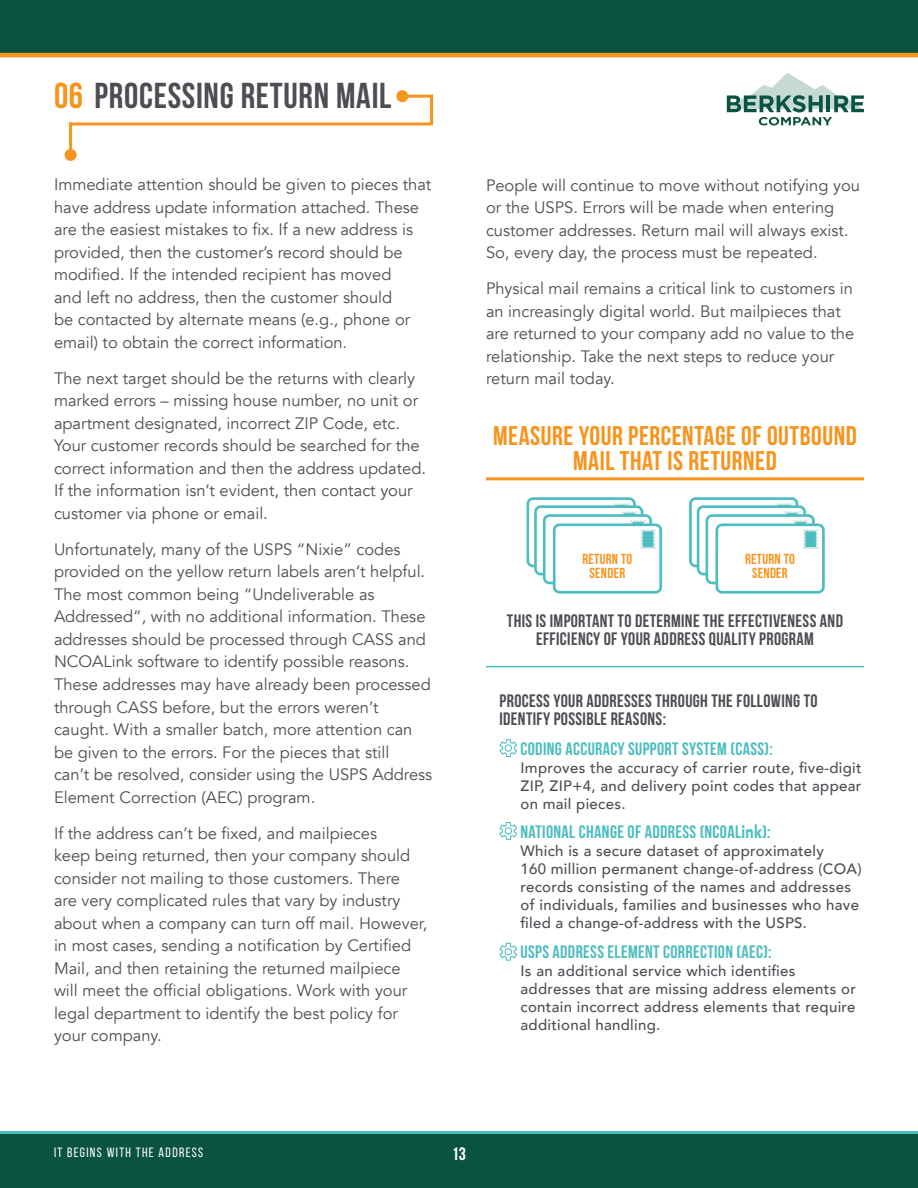
<style>
.page{position:relative;width:918px;height:1188px;background:#fff}
.page>*{position:absolute;margin:0;border:0;box-sizing:border-box;transform-origin:0 0}
.t1{font:700 36px "Bebas Neue";letter-spacing:.02em;color:#4d4d54}
.t2{font:700 27px/25.5px "Bebas Neue";letter-spacing:.02em;color:#f7941e;text-align:center}
.t3{font:700 18px/18px "Bebas Neue";letter-spacing:.02em;color:#4d4d54;text-align:center}
.t4{font:700 18px "Bebas Neue";letter-spacing:.02em;color:#4dbdbf}
.t5{font:700 18px "Bebas Neue";color:#fff}
.t6{font:16.5px/22.5px "Avenir";color:#4d4d54}
.t7{font:500 15px/18px "Avenir";letter-spacing:.02em;color:#4d4d54}
.t8{font:700 14.55px/14.5px "Bebas Neue";letter-spacing:.02em;color:#f7941e;text-align:center}
.t9{font:13.5px "Bebas Neue";letter-spacing:.1em;color:#fff}
.s1{color:#f7941e}
.s2{font-family:"Avenir";font-weight:900}
</style>
<div class="page">
<div style="left:0;top:1134px;width:918px;height:54px;background:#09533f"></div>
<hr style="left:0;top:1131px;width:918px;height:3px;background:#4dbdbf">
<div style="left:0;top:0;width:918px;height:54px;background:#09533f"></div>
<hr style="left:0;top:53px;width:918px;height:4px;background:#f7941e">
<hr style="left:402px;top:95px;width:31px;height:3px;background:#f7941e">
<div style="left:396px;top:90px;width:12px;height:12px;background:#f7941e;border-radius:50%"></div>
<hr style="left:430px;top:95px;width:3px;height:29px;background:#f7941e">
<hr style="left:69px;top:122px;width:364px;height:3px;background:#f7941e">
<hr style="left:69px;top:122px;width:3px;height:33px;background:#f7941e">
<div style="left:65px;top:149px;width:12px;height:12px;background:#f7941e;border-radius:50%"></div>
<svg style="left:727px;top:73px;width:137px;height:52px"></svg>
<hr style="left:486px;top:477px;width:378px;height:3px;background:#f7941e">
<svg style="left:526px;top:497px;width:136px;height:97px"></svg>
<div style="left:556px;top:553px;width:103px;height:26px;background:#fff"></div>
<svg style="left:689px;top:497px;width:136px;height:97px"></svg>
<div style="left:719px;top:553px;width:102px;height:26px;background:#fff"></div>
<hr style="left:486px;top:666px;width:378px;height:1px;background:#4dbdbf">
<svg style="left:500px;top:739px;width:17px;height:18px"></svg>
<svg style="left:500px;top:822px;width:17px;height:18px"></svg>
<svg style="left:500px;top:943px;width:17px;height:18px"></svg>
<h1 class="t1" style="left:54px;top:76px;width:339px"><span class="s1">06</span> PROCESSING RETURN MAIL</h1>
<p class="t6" style="left:54px;top:174px;width:379px">Immediate attention should be given to pieces that have address update information attached. These are the easiest mistakes to fix. If a new address is provided, then the customer’s record should be modified. If the intended recipient has moved<br>and left no address, then the customer should<br>be contacted by alternate means (e.g., phone or email) to obtain the correct information.</p>
<p class="t6" style="left:54px;top:367px;width:374px">The next target should be the returns with clearly marked errors – missing house number, no unit or apartment designated, incorrect ZIP Code, etc.<br>Your customer records should be searched for the correct information and then the address updated.<br>If the information isn’t evident, then contact your customer via phone or email.</p>
<p class="t6" style="left:54px;top:538px;width:380px">Unfortunately, many of the USPS “Nixie” codes provided on the yellow return labels aren’t helpful.<br>The most common being “Undeliverable as Addressed”, with no additional information. These addresses should be processed through CASS and NCOALink software to identify possible reasons.<br>These addresses may have already been processed through CASS before, but the errors weren’t caught. With a smaller batch, more attention can be given to the errors. For the pieces that still<br>can’t be resolved, consider using the USPS Address Element Correction (AEC) program.</p>
<p class="t6" style="left:54px;top:822px;width:375px">If the address can’t be fixed, and mailpieces<br>keep being returned, then your company should consider not mailing to those customers. There<br>are very complicated rules that vary by industry about when a company can turn off mail. However, in most cases, sending a notification by Certified Mail, and then retaining the returned mailpiece will meet the official obligations. Work with your legal department to identify the best policy for your company.</p>
<p class="t6" style="left:486px;top:174px;width:375px">People will continue to move without notifying you or the USPS. Errors will be made when entering customer addresses. Return mail will always exist.<br>So, every day, the process must be repeated.</p>
<p class="t6" style="left:486px;top:277px;width:370px">Physical mail remains a critical link to customers in an increasingly digital world. But mailpieces that are returned to your company add no value to the relationship. Take the next steps to reduce your return mail today.</p>
<h2 class="t2" style="left:493px;top:422px;width:365px">MEASURE YOUR PERCENTAGE OF OUTBOUND<br>MAIL THAT IS RETURNED</h2>
<p class="t8" style="left:572px;top:542px;width:51px">RETURN TO<br>SENDER</p>
<p class="t8" style="left:735px;top:542px;width:51px">RETURN TO<br>SENDER</p>
<p class="t8" style="left:571px;top:548px;width:37px">SENDER</p>
<p class="t8" style="left:582px;top:551px;width:51px">RETURN TO<br>SENDER</p>
<p class="t8" style="left:733px;top:548px;width:37px">SENDER</p>
<p class="t8" style="left:745px;top:551px;width:51px">RETURN TO<br>SENDER</p>
<p class="t3" style="left:507px;top:611px;width:338px">THIS IS IMPORTANT TO DETERMINE THE EFFECTIVENESS AND<br>EFFICIENCY OF YOUR ADDRESS QUALITY PROGRAM</p>
<p class="t3" style="left:500px;top:691px;width:320px;text-align:left">PROCESS YOUR ADDRESSES THROUGH THE FOLLOWING TO<br>IDENTIFY POSSIBLE REASONS:</p>
<p class="t4" style="left:521px;top:738px;width:254px">CODING ACCURACY SUPPORT SYSTEM (CASS):</p>
<p class="t7" style="left:520px;top:758px;width:343px;text-align:justify">Improves the accuracy of carrier route, five-digit ZIP, ZIP+4, and delivery point codes that appear on mail pieces.</p>
<p class="t4" style="left:521px;top:822px;width:252px">NATIONAL CHANGE OF ADDRESS (NCOAL<span class="s2">ink</span>):</p>
<p class="t7" style="left:521px;top:841px;width:343px">Which is a secure dataset of approximately<br>160 million permanent change-of-address (COA) records consisting of the names and addresses of individuals, families and businesses who have filed a change-of-address with the USPS.</p>
<p class="t4" style="left:521px;top:942px;width:253px">USPS ADDRESS ELEMENT CORRECTION (AEC):</p>
<p class="t7" style="left:521px;top:961px;width:337px">Is an additional service which identifies addresses that are missing address elements or contain incorrect address elements that require additional handling.</p>
<p class="t9" style="left:54px;top:1145px;width:151px">IT BEGINS WITH THE ADDRESS</p>
<p class="t5" style="left:452px;top:1144px;width:16px">13</p>
</div>
